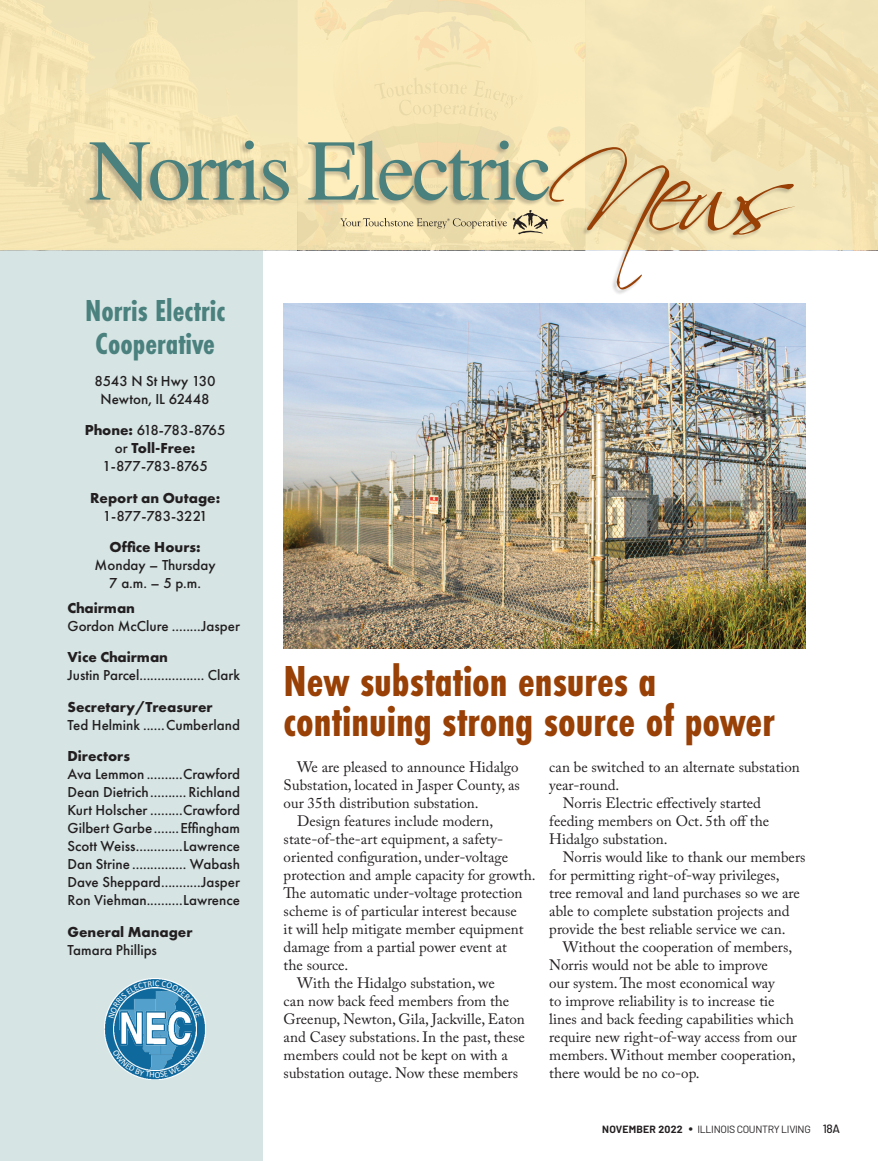
<style>
.page{position:relative;width:878px;height:1161px;background:#fff}
.page>*{position:absolute;margin:0;border:0;box-sizing:border-box;transform-origin:0 0}
.Head{font:700 45px/40.5px "Futura PT Cond";color:#984006}
.Head-2{font:700 31.5px/33px "Futura PT Cond";color:#4a807d;text-align:center}
.Text{font:15px/18px "Adobe Caslon Pro";color:#231f20}
.Text-2{font:500 15px "Futura PT";color:#231f20}
.Text-3{font:700 15px "Futura PT";color:#231f20}
.Text-4{font:500 15px/18px "Futura PT";letter-spacing:-.035em;color:#231f20;text-align:center}
.Text-5{font:500 15px "Futura PT";letter-spacing:-.055em;color:#231f20}
.t1{font:10.5px "Barlow";letter-spacing:-.03em;color:#231f20}
.s1{font-weight:700}
.s2{font-size:15px}
.s3{font-weight:500;font-size:12px}
</style>
<div class="page">
<div style="left:0;top:249px;width:262px;height:912px;background:#d6e4e4"></div>
<img style="left:105px;top:978px;width:101px;height:102px">
<img style="left:114px;top:1018px;width:82px;height:31px">
<img style="left:119px;top:1018px;width:61px;height:31px">
<img style="left:120px;top:1018px;width:72px;height:28px">
<img style="left:284px;top:304px;width:521px;height:345px">
<div style="left:0;top:0;width:878px;height:250px;background:#f4e5b6"></div>
<svg style="left:90px;top:141px;width:705px;height:149px"></svg>
<svg style="left:108px;top:980px;width:94px;height:38px"></svg>
<svg style="left:113px;top:1049px;width:84px;height:29px"></svg>
<p class="Head-2" style="left:85px;top:294px;width:142px">Norris Electric<br>Cooperative</p>
<p class="Text-2" style="left:94px;top:372px;width:123px">8543 N St Hwy 130</p>
<p class="Text-2" style="left:101px;top:390px;width:111px">Newton, IL 62448</p>
<p class="Text-5" style="left:85px;top:421px;width:142px"><span class="s1">Phone:</span> 618-783-8765</p>
<p class="Text-4" style="left:102px;top:439px;width:107px">or <span class="s1">Toll-Free:<br></span>1-877-783-8765</p>
<p class="Text-3" style="left:90px;top:488px;width:132px">Report an Outage:</p>
<p class="Text-4" style="left:103px;top:507px;width:106px">1-877-783-3221</p>
<p class="Text-3" style="left:110px;top:537px;width:93px">Office Hours:</p>
<p class="Text-2" style="left:95px;top:556px;width:122px">Monday – Thursday</p>
<p class="Text-2" style="left:109px;top:574px;width:93px">7 a.m. – 5 p.m.</p>
<p class="Text-3" style="left:67px;top:598px;width:69px">Chairman</p>
<p class="Text-2" style="left:67px;top:617px;width:174px">Gordon McClure ........Jasper</p>
<p class="Text-3" style="left:67px;top:648px;width:102px">Vice Chairman</p>
<p class="Text-2" style="left:67px;top:666px;width:174px">Justin Parcel.................. Clark</p>
<p class="Text-3" style="left:67px;top:697px;width:147px">Secretary/Treasurer</p>
<p class="Text-2" style="left:67px;top:716px;width:174px">Ted Helmink ......Cumberland</p>
<p class="Text-3" style="left:67px;top:747px;width:64px">Directors</p>
<p class="Text-2" style="left:67px;top:765px;width:174px">Ava Lemmon ..........Crawford</p>
<p class="Text-2" style="left:67px;top:783px;width:174px">Dean Dietrich.......... Richland</p>
<p class="Text-2" style="left:67px;top:801px;width:174px">Kurt Holscher .........Crawford</p>
<p class="Text-2" style="left:67px;top:819px;width:174px">Gilbert Garbe.......Effingham</p>
<p class="Text-2" style="left:67px;top:837px;width:174px">Scott Weiss.............Lawrence</p>
<p class="Text-2" style="left:67px;top:855px;width:174px">Dan Strine ............... Wabash</p>
<p class="Text-2" style="left:67px;top:873px;width:174px">Dave Sheppard...........Jasper</p>
<p class="Text-2" style="left:67px;top:891px;width:174px">Ron Viehman..........Lawrence</p>
<p class="Text-3" style="left:67px;top:922px;width:127px">General Manager</p>
<p class="Text-2" style="left:67px;top:941px;width:91px">Tamara Phillips</p>
<p class="Head" style="left:284px;top:661px;width:492px">New substation ensures a continuing strong source of power</p>
<p class="Text" style="left:284px;top:758px;width:238px;text-align:justify;text-indent:14px">We are pleased to announce Hidalgo Substation, located in Jasper County, as our 35th distribution substation.</p>
<p class="Text" style="left:297px;top:812px;width:198px">Design features include modern,</p>
<p class="Text" style="left:284px;top:830px;width:221px">state-of-the-art equipment, a safety-</p>
<p class="Text" style="left:284px;top:848px;width:226px">oriented configuration, under-voltage</p>
<p class="Text" style="left:284px;top:866px;width:253px">protection and ample capacity for growth.</p>
<p class="Text" style="left:284px;top:884px;width:240px">The automatic under-voltage protection</p>
<p class="Text" style="left:284px;top:902px;width:235px">scheme is of particular interest because</p>
<p class="Text" style="left:284px;top:920px;width:241px">it will help mitigate member equipment</p>
<p class="Text" style="left:284px;top:938px;width:225px">damage from a partial power event at</p>
<p class="Text" style="left:284px;top:956px;width:66px">the source.</p>
<p class="Text" style="left:297px;top:974px;width:199px">With the Hidalgo substation, we</p>
<p class="Text" style="left:284px;top:992px;width:227px">can now back feed members from the</p>
<p class="Text" style="left:284px;top:1010px;width:243px">Greenup, Newton, Gila, Jackville, Eaton</p>
<p class="Text" style="left:284px;top:1028px;width:243px">and Casey substations. In the past, these</p>
<p class="Text" style="left:284px;top:1046px;width:225px">members could not be kept on with a</p>
<p class="Text" style="left:284px;top:1064px;width:236px">substation outage. Now these members</p>
<p class="Text" style="left:549px;top:758px;width:252px">can be switched to an alternate substation year-round.</p>
<p class="Text" style="left:549px;top:794px;width:221px;text-indent:14px">Norris Electric effectively started feeding members on Oct. 5th off the<br>Hidalgo substation.</p>
<p class="Text" style="left:549px;top:848px;width:258px;text-indent:14px">Norris would like to thank our members for permitting right-of-way privileges, tree removal and land purchases so we are able to complete substation projects and provide the best reliable service we can.</p>
<p class="Text" style="left:549px;top:938px;width:249px;text-indent:14px">Without the cooperation of members, Norris would not be able to improve<br>our system. The most economical way<br>to improve reliability is to increase tie lines and back feeding capabilities which require new right-of-way access from our members. Without member cooperation, there would be no co-op.</p>
<p class="t1" style="left:602px;top:1123px;width:239px"><span class="s1">NOVEMBER 2022</span> <span class="s2">•</span> ILLINOIS COUNTRY LIVING <span class="s3">18A</span></p>
</div>
